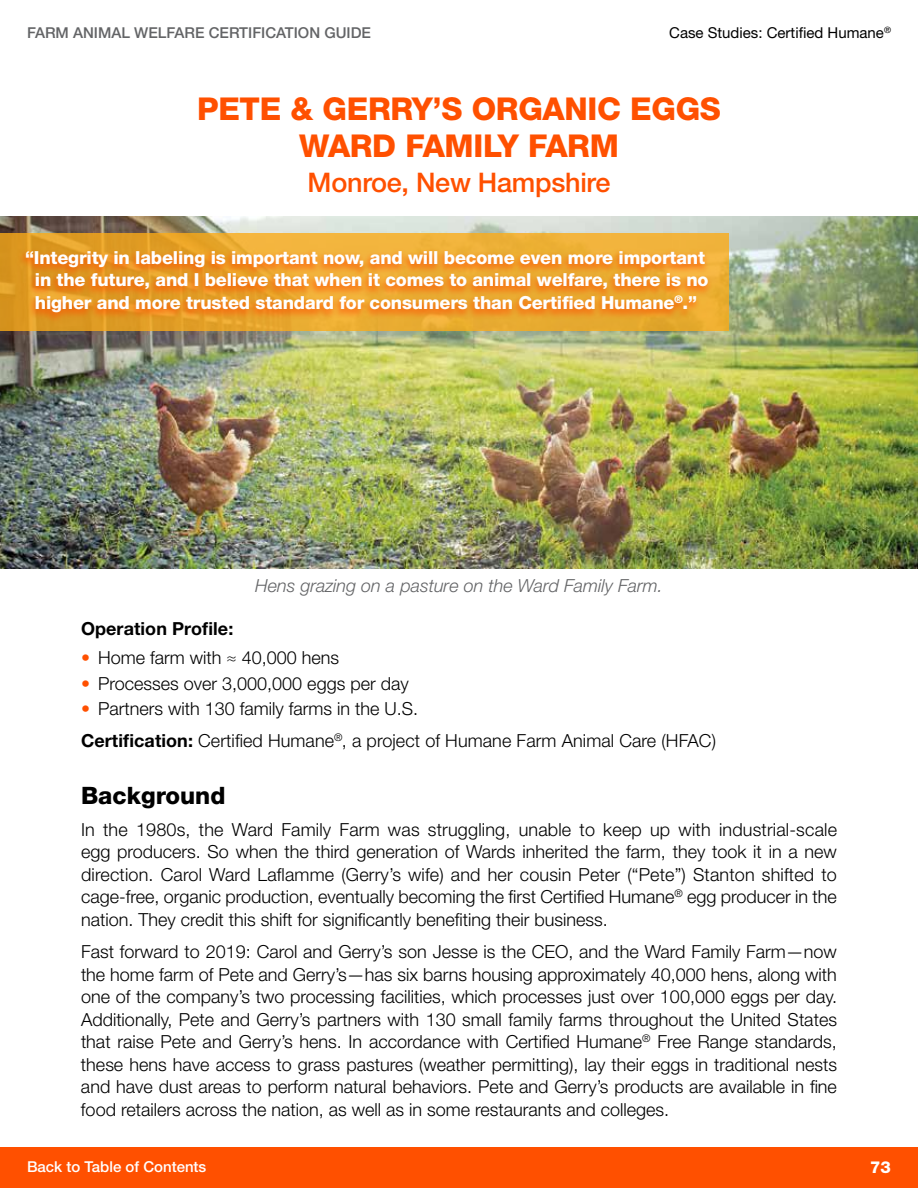
<style>
.page{position:relative;width:918px;height:1188px;background:#fff}
.page>*{position:absolute;margin:0;border:0;box-sizing:border-box;transform-origin:0 0}
.t1{font:800 31.5px/37.8px "Helvetica Neue LT Std";letter-spacing:-.01em;color:#ff5000;text-align:center}
.t2{font:500 27px "Helvetica Neue LT Std";letter-spacing:-.01em;color:#ff5000}
.t3{font:800 24px "Helvetica Neue LT Std";color:#000}
.t4{font:300 18px/22.5px "Helvetica Neue LT Std";color:#000;text-align:justify}
.t5{font:800 18px/22.5px "Helvetica Neue LT Std";letter-spacing:-.01em;color:#fff;text-align:center}
.t6{font:italic 300 18px "Helvetica Neue LT Std";color:#636466}
.t7{font:700 18px "Helvetica Neue LT Std";letter-spacing:.005em;color:#000}
.t8{font:800 16.5px "Helvetica Neue LT Std";color:#fff}
.t9{font:500 15px "Helvetica Neue LT Std";color:#636466}
.t10{font:15px "Helvetica Neue LT Std";color:#000}
.t11{font:500 15px "Helvetica Neue LT Std";color:#fff}
.s1{color:#ff5000}
.s2{font-weight:700}
</style>
<div class="page">
<div style="left:0;top:1147px;width:918px;height:41px;background:#ff5000"></div>
<img style="left:0;top:216px;width:918px;height:352px">
<svg style="left:0;top:233px;width:729px;height:97px;background:#e8a930"></svg>
<div style="left:18px;top:248px;width:695px;height:75px;background:#ff5000;opacity:.53"></div>
<p class="t9" style="left:27px;top:23px;width:346px">FARM ANIMAL WELFARE CERTIFICATION GUIDE</p>
<p class="t10" style="left:669px;top:23px;width:223px">Case Studies: Certified Humane<sup>®</sup></p>
<h1 class="t1" style="left:197px;top:89px;width:525px">PETE &amp; GERRY’S ORGANIC EGGS<br>WARD FAMILY FARM</h1>
<h2 class="t2" style="left:308px;top:166px;width:304px">Monroe, New Hampshire</h2>
<p class="t5" style="left:25px;top:246px;width:685px">“Integrity in labeling is important now, and will become even more important in the future, and I believe that when it comes to animal welfare, there is no higher and more trusted standard for consumers than Certified Humane<sup>®</sup>.”</p>
<p class="t6" style="left:255px;top:575px;width:409px">Hens grazing on a pasture on the Ward Family Farm.</p>
<p class="t7" style="left:81px;top:617px;width:154px">Operation Profile:</p>
<p class="t4" style="left:81px;top:646px;width:260px"><span class="s1">•</span> Home farm with ≈ 40,000 hens</p>
<p class="t4" style="left:81px;top:672px;width:329px"><span class="s1">•</span> Processes over 3,000,000 eggs per day</p>
<p class="t4" style="left:81px;top:692px;width:637px;line-height:32.2px"><span class="s1">•</span> Partners with 130 family farms in the U.S.<br><span class="s2">Certification:</span> Certified Humane<sup>®</sup>, a project of Humane Farm Animal Care (HFAC)</p>
<h3 class="t3" style="left:81px;top:781px;width:146px">Background</h3>
<p class="t4" style="left:81px;top:818px;width:758px">In the 1980s, the Ward Family Farm was struggling, unable to keep up with industrial-scale egg producers. So when the third generation of Wards inherited the farm, they took it in a new direction. Carol Ward Laflamme (Gerry’s wife) and her cousin Peter (“Pete”) Stanton shifted to cage-free, organic production, eventually becoming the first Certified Humane<sup>®</sup> egg producer in the nation. They credit this shift for significantly benefiting their business.</p>
<p class="t4" style="left:81px;top:940px;width:758px">Fast forward to 2019: Carol and Gerry’s son Jesse is the CEO, and the Ward Family Farm—now the home farm of Pete and Gerry’s—has six barns housing approximately 40,000 hens, along with one of the company’s two processing facilities, which processes just over 100,000 eggs per day.<br>Additionally, Pete and Gerry’s partners with 130 small family farms throughout the United States that raise Pete and Gerry’s hens. In accordance with Certified Humane<sup>®</sup> Free Range standards, these hens have access to grass pastures (weather permitting), lay their eggs in traditional nests and have dust areas to perform natural behaviors. Pete and Gerry’s products are available in fine food retailers across the nation, as well as in some restaurants and colleges.</p>
<p class="t11" style="left:27px;top:1157px;width:181px">Back to Table of Contents</p>
<p class="t8" style="left:870px;top:1157px;width:22px">73</p>
</div>
